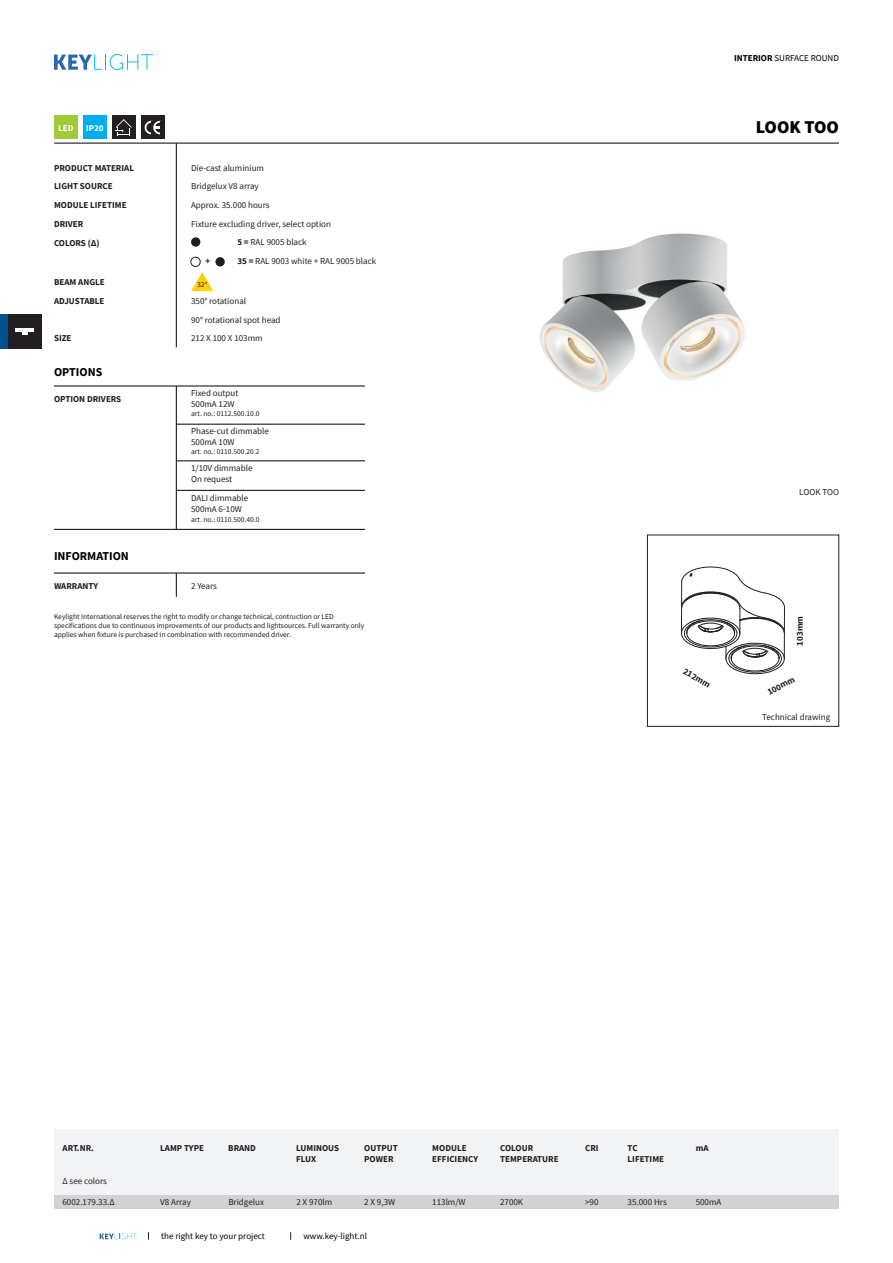
<style>
.page{position:relative;width:893px;height:1263px;background:#fff}
.page>*{position:absolute;margin:0;border:0;box-sizing:border-box;transform-origin:0 0}
.t1{font:900 18px "Source Sans Pro";color:#000}
.t2{font:700 12px "Source Sans Pro";color:#000}
.t3{font:9px "Source Sans Pro";color:#231f20}
.t4{font:700 9px "Source Sans Pro";color:#231f20}
.t5{font:9px "Source Sans Pro";color:#000}
.t6{font:700 9px "Source Sans Pro";color:#fff}
.t7{font:7.5px/9px "Source Sans Pro";color:#231f20}
.s1{font-weight:700}
</style>
<div class="page">
<svg style="left:100px;top:1233px;width:37px;height:6px"></svg>
<div style="left:8px;top:314px;width:34px;height:35px;background:#231f20"></div>
<div style="left:0;top:314px;width:8px;height:35px;background:#005190"></div>
<hr style="left:16px;top:329px;width:18px;height:3px;background:#fff">
<svg style="left:22px;top:332px;width:6px;height:2px"></svg>
<svg style="left:54px;top:54px;width:99px;height:16px"></svg>
<img style="left:540px;top:233px;width:205px;height:159px">
<div style="left:54px;top:115px;width:24px;height:24px;background:#9ecb3a"></div>
<div style="left:83px;top:115px;width:24px;height:24px;background:#00aeef"></div>
<hr style="left:54px;top:143px;width:785px;height:1px;background:#000">
<div style="left:191px;top:237px;width:9px;height:10px;background:#231f20;border-radius:50%"></div>
<div style="left:215px;top:257px;width:10px;height:9px;background:#231f20;border-radius:50%"></div>
<div style="left:191px;top:257px;width:9px;height:10px;border:1px solid #231f20;border-radius:50%"></div>
<svg style="left:191px;top:272px;width:22px;height:19px"></svg>
<div style="left:54px;top:1194px;width:106px;height:15px;background:#d3d1d5"></div>
<div style="left:764px;top:1194px;width:75px;height:15px;background:#d3d1d5"></div>
<hr style="left:176px;top:143px;width:1px;height:204px;background:#000">
<div style="left:160px;top:1194px;width:68px;height:15px;background:#d3d1d5"></div>
<div style="left:228px;top:1194px;width:68px;height:15px;background:#d3d1d5"></div>
<div style="left:296px;top:1194px;width:68px;height:15px;background:#d3d1d5"></div>
<div style="left:364px;top:1194px;width:68px;height:15px;background:#d3d1d5"></div>
<div style="left:432px;top:1194px;width:68px;height:15px;background:#d3d1d5"></div>
<div style="left:500px;top:1194px;width:85px;height:15px;background:#d3d1d5"></div>
<div style="left:585px;top:1194px;width:43px;height:15px;background:#d3d1d5"></div>
<div style="left:628px;top:1194px;width:68px;height:15px;background:#d3d1d5"></div>
<div style="left:696px;top:1194px;width:68px;height:15px;background:#d3d1d5"></div>
<div style="left:54px;top:1129px;width:785px;height:65px;background:#f2f3f4"></div>
<div style="left:112px;top:115px;width:24px;height:24px;background:#231f20"></div>
<svg style="left:116px;top:119px;width:16px;height:17px"></svg>
<div style="left:141px;top:115px;width:24px;height:24px;background:#231f20"></div>
<div style="left:145px;top:121px;width:13px;height:13px;border:2px solid #fff;border-radius:50%"></div>
<svg style="left:152px;top:121px;width:7px;height:13px"></svg>
<div style="left:153px;top:121px;width:14px;height:13px;border:2px solid #fff;border-radius:50%"></div>
<div style="left:160px;top:121px;width:5px;height:13px;background:#231f20"></div>
<hr style="left:54px;top:573px;width:311px;height:1px;background:#000">
<svg style="left:176px;top:573px;width:1px;height:24px"></svg>
<hr style="left:176px;top:461px;width:189px;height:1px;background:#000">
<hr style="left:54px;top:529px;width:311px;height:1px;background:#000">
<hr style="left:176px;top:490px;width:189px;height:1px;background:#000">
<hr style="left:176px;top:386px;width:1px;height:143px;background:#000">
<hr style="left:176px;top:424px;width:189px;height:1px;background:#000">
<hr style="left:54px;top:386px;width:311px;height:1px;background:#000">
<svg style="left:681px;top:567px;width:104px;height:108px"></svg>
<p class="t5" style="left:734px;top:52px;width:106px"><span class="s1">INTERIOR</span> SURFACE ROUND</p>
<p class="t6" style="left:58px;top:121px;width:17px">LED</p>
<p class="t6" style="left:86px;top:121px;width:19px">IP20</p>
<p class="t1" style="left:756px;top:114px;width:85px">LOOK TOO</p>
<p class="t4" style="left:54px;top:161px;width:82px">PRODUCT MATERIAL</p>
<p class="t4" style="left:54px;top:180px;width:60px">LIGHT SOURCE</p>
<p class="t4" style="left:54px;top:199px;width:74px">MODULE LIFETIME</p>
<p class="t4" style="left:54px;top:218px;width:31px">DRIVER</p>
<p class="t4" style="left:54px;top:236px;width:47px">COLORS (∆)</p>
<p class="t4" style="left:54px;top:276px;width:52px">BEAM ANGLE</p>
<p class="t4" style="left:54px;top:295px;width:52px">ADJUSTABLE</p>
<p class="t4" style="left:54px;top:332px;width:19px">SIZE</p>
<p class="t2" style="left:54px;top:364px;width:50px">OPTIONS</p>
<p class="t4" style="left:54px;top:393px;width:69px">OPTION DRIVERS</p>
<p class="t3" style="left:191px;top:162px;width:74px">Die-cast aluminium</p>
<p class="t3" style="left:191px;top:181px;width:69px">Bridgelux V8 array</p>
<p class="t3" style="left:191px;top:199px;width:80px">Approx. 35.000 hours</p>
<p class="t3" style="left:191px;top:218px;width:141px">Fixture excluding driver, select option</p>
<p class="t3" style="left:237px;top:237px;width:71px"><span class="s1">5 =</span> RAL 9005 black</p>
<p class="t4" style="left:206px;top:255px;width:6px">+</p>
<p class="t3" style="left:237px;top:255px;width:140px"><span class="s1">35 =</span> RAL 9003 white + RAL 9005 black</p>
<p class="t7" style="left:197px;top:280px;width:11px">32°</p>
<p class="t3" style="left:191px;top:295px;width:57px">350° rotational</p>
<p class="t3" style="left:191px;top:314px;width:91px">90° rotational spot head</p>
<p class="t3" style="left:191px;top:333px;width:73px">212 X 100 X 103mm</p>
<p class="t3" style="left:191px;top:387px;width:49px">Fixed output</p>
<p class="t3" style="left:191px;top:398px;width:45px">500mA 12W</p>
<p class="t7" style="left:191px;top:409px;width:70px">art. no.: 0112.500.10.0</p>
<p class="t3" style="left:191px;top:425px;width:79px">Phase-cut dimmable</p>
<p class="t3" style="left:191px;top:436px;width:45px">500mA 10W</p>
<p class="t7" style="left:191px;top:447px;width:70px">art. no.: 0110.500.20.2</p>
<p class="t3" style="left:191px;top:462px;width:63px">1/10V dimmable</p>
<p class="t3" style="left:191px;top:473px;width:43px">On request</p>
<p class="t3" style="left:191px;top:492px;width:59px">DALI dimmable</p>
<p class="t3" style="left:191px;top:503px;width:52px">500mA 6-10W</p>
<p class="t7" style="left:191px;top:514px;width:70px">art. no.: 0110.500.40.0</p>
<p class="t2" style="left:54px;top:548px;width:76px">INFORMATION</p>
<p class="t4" style="left:54px;top:580px;width:46px">WARRANTY</p>
<p class="t3" style="left:191px;top:580px;width:27px">2 Years</p>
<p class="t7" style="left:54px;top:612px;width:312px">Keylight International reserves the right to modify or change technical, contruction or LED specifications due to continuous improvements of our products and lightsources. Full warranty only applies when fixture is purchased in combination with recommended driver.</p>
<p class="t4" style="left:687px;top:665px;width:31px;rotate:30deg">212mm</p>
<p class="t3" style="left:799px;top:486px;width:41px">LOOK TOO</p>
<p class="t4" style="left:794px;top:646px;width:31px;rotate:-90deg">103mm</p>
<p class="t4" style="left:765px;top:687px;width:31px;rotate:-28deg">100mm</p>
<p class="t3" style="left:762px;top:712px;width:70px">Technical drawing</p>
<p class="t4" style="left:63px;top:1142px;width:33px">ART.NR.</p>
<p class="t3" style="left:63px;top:1175px;width:46px">∆ see colors</p>
<p class="t4" style="left:160px;top:1142px;width:45px">LAMP TYPE</p>
<p class="t4" style="left:228px;top:1142px;width:29px">BRAND</p>
<p class="t4" style="left:364px;top:1142px;width:35px">OUTPUT</p>
<p class="t4" style="left:364px;top:1153px;width:31px">POWER</p>
<p class="t4" style="left:296px;top:1142px;width:44px">LUMINOUS</p>
<p class="t4" style="left:296px;top:1153px;width:22px">FLUX</p>
<p class="t4" style="left:432px;top:1142px;width:36px">MODULE</p>
<p class="t4" style="left:432px;top:1153px;width:47px">EFFICIENCY</p>
<p class="t4" style="left:500px;top:1142px;width:35px">COLOUR</p>
<p class="t4" style="left:500px;top:1153px;width:60px">TEMPERATURE</p>
<p class="t4" style="left:585px;top:1142px;width:15px">CRI</p>
<p class="t4" style="left:628px;top:1142px;width:11px">TC</p>
<p class="t4" style="left:696px;top:1142px;width:14px">mA</p>
<p class="t4" style="left:628px;top:1153px;width:38px">LIFETIME</p>
<p class="t3" style="left:63px;top:1196px;width:54px">6002.179.33.∆</p>
<p class="t3" style="left:160px;top:1196px;width:32px">V8 Array</p>
<p class="t3" style="left:228px;top:1196px;width:37px">Bridgelux</p>
<p class="t3" style="left:296px;top:1196px;width:37px">2 X 970lm</p>
<p class="t3" style="left:364px;top:1196px;width:32px">2 X 9,3W</p>
<p class="t3" style="left:432px;top:1196px;width:35px">113lm/W</p>
<p class="t3" style="left:500px;top:1196px;width:25px">2700K</p>
<p class="t3" style="left:585px;top:1196px;width:15px">&gt;90</p>
<p class="t3" style="left:628px;top:1196px;width:41px">35.000 Hrs</p>
<p class="t3" style="left:696px;top:1196px;width:27px">500mA</p>
<p class="t5" style="left:161px;top:1230px;width:105px">the right key to your project</p>
<p class="t5" style="left:303px;top:1230px;width:65px">www.key-light.nl</p>
</div>
